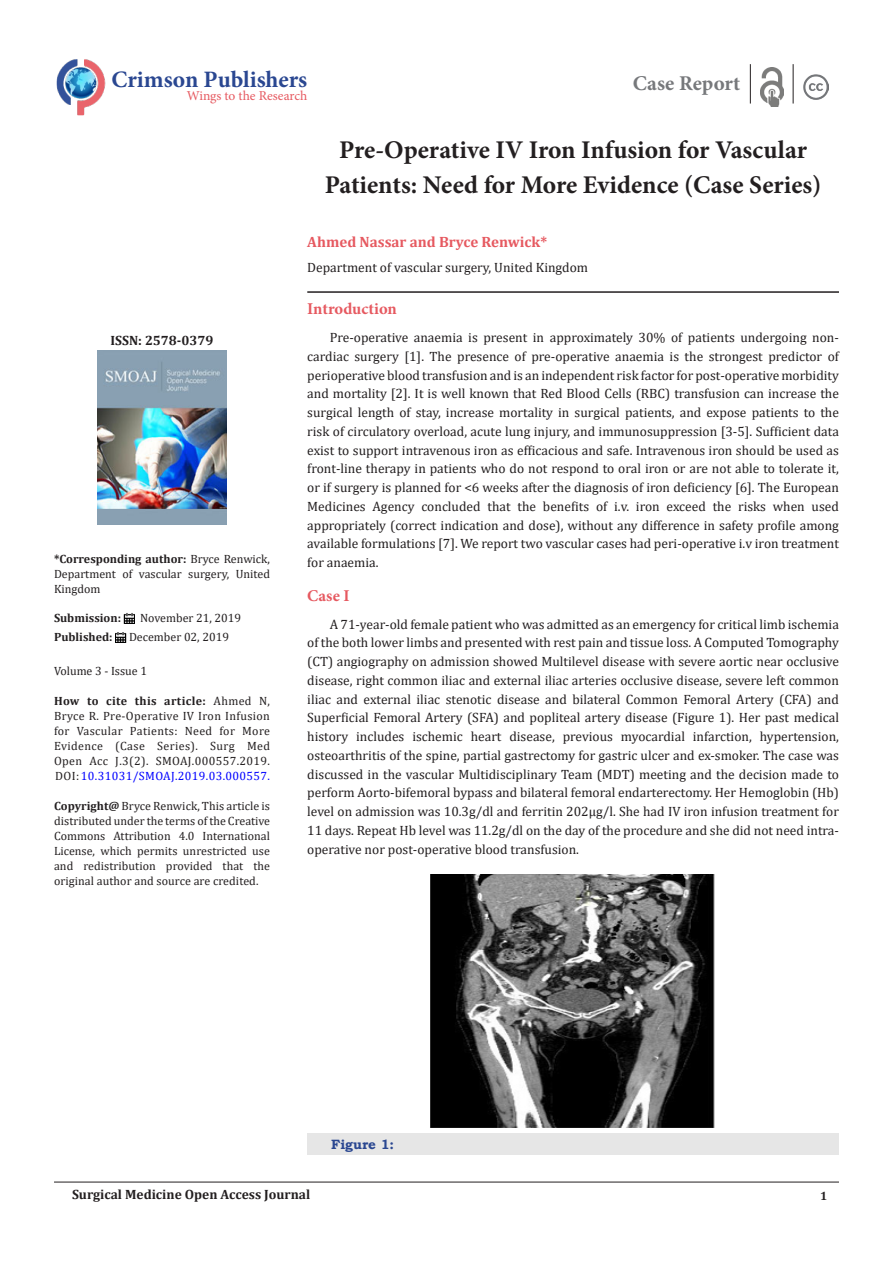
<style>
.page{position:relative;width:893px;height:1263px;background:#fff}
.page>*{position:absolute;margin:0;border:0;box-sizing:border-box;transform-origin:0 0}
.t1{font:700 25.5px/34.5px "Minion Pro";color:#231f20;text-align:center}
.t2{font:700 23.55px "Minion Pro";color:#2a4791}
.t3{font:700 21px "Minion Pro";letter-spacing:.005em;color:#76787b}
.No_Spacing{font:700 16.5px "Minion Pro";letter-spacing:-.005em;color:#e65960}
.t4{font:700 15px "Cambria";color:#e65960}
.t5{font:13.5px/18.8px "Cambria";color:#231f20;text-align:justify}
.t6{font:700 13.5px "Cambria";color:#231f20}
.t7{font:13.5px "Minion Pro";color:#e65960}
.t8{font:700 13.5px "Bookman Old Style";color:#2a4791}
.t9{font:12px/15px "Cambria";color:#231f20;text-align:justify}
.t10{font:700 12px "Cambria";color:#231f20}
.s1{font-weight:700}
.s2{color:#00f}
</style>
<div class="page">
<hr style="left:54px;top:1182px;width:785px;height:1px;background:#231f20">
<hr style="left:307px;top:291px;width:532px;height:2px;background:#231f20">
<div style="left:307px;top:1133px;width:532px;height:22px;background:#e6e6e6"></div>
<img style="left:430px;top:875px;width:285px;height:252px">
<img style="left:56px;top:59px;width:50px;height:57px">
<hr style="left:750px;top:64px;width:1px;height:40px;background:#231f20">
<img style="left:760px;top:67px;width:23px;height:40px">
<hr style="left:793px;top:64px;width:1px;height:40px;background:#231f20">
<img style="left:803px;top:74px;width:26px;height:26px">
<svg style="left:124px;top:613px;width:11px;height:10px"></svg>
<svg style="left:115px;top:632px;width:11px;height:11px"></svg>
<img style="left:97px;top:351px;width:130px;height:173px">
<p class="t2" style="left:111px;top:63px;width:197px">Crimson Publishers</p>
<p class="t7" style="left:187px;top:87px;width:122px">Wings to the Research</p>
<p class="t3" style="left:633px;top:69px;width:109px">Case Report</p>
<p class="t6" style="left:110px;top:331px;width:104px">ISSN: 2578-0379</p>
<p class="t9" style="left:54px;top:552px;width:218px"><span class="s1">*Corresponding author:</span> Bryce Renwick, Department of vascular surgery, United Kingdom</p>
<p class="t10" style="left:54px;top:609px;width:69px">Submission:</p>
<p class="t9" style="left:140px;top:610px;width:103px">November 21, 2019</p>
<p class="t10" style="left:54px;top:629px;width:60px">Published:</p>
<p class="t9" style="left:129px;top:630px;width:101px">December 02, 2019</p>
<p class="t9" style="left:54px;top:663px;width:95px">Volume 3 - Issue 1</p>
<p class="t9" style="left:54px;top:693px;width:218px"><span class="s1">How to cite this article:</span> Ahmed N, Bryce R. Pre-Operative IV Iron Infusion for Vascular Patients: Need for More Evidence (Case Series). Surg Med Open Acc J.3(2). SMOAJ.000557.2019.<br>DOI: <span class="s2">10.31031/SMOAJ.2019.03.000557.</span></p>
<p class="t9" style="left:54px;top:798px;width:218px"><span class="s1">Copyright@</span> Bryce Renwick, This article is distributed under the terms of the Creative Commons Attribution 4.0 International License, which permits unrestricted use and redistribution provided that the original author and source are credited.</p>
<p class="t1" style="left:325px;top:132px;width:498px">Pre-Operative IV Iron Infusion for Vascular<br>Patients: Need for More Evidence (Case Series)</p>
<p class="t4" style="left:307px;top:231px;width:241px">Ahmed Nassar and Bryce Renwick*</p>
<p class="t5" style="left:307px;top:258px;width:282px">Department of vascular surgery, United Kingdom</p>
<p class="No_Spacing" style="left:307px;top:297px;width:91px">Introduction</p>
<p class="t5" style="left:307px;top:328px;width:533px;text-indent:22px">Pre-operative anaemia is present in approximately 30% of patients undergoing non&shy;cardiac surgery [1]. The presence of pre-operative anaemia is the strongest predictor of perioperative blood transfusion and is an independent risk factor for post-operative morbidity and mortality [2]. It is well known that Red Blood Cells (RBC) transfusion can increase the surgical length of stay, increase mortality in surgical patients, and expose patients to the risk of circulatory overload, acute lung injury, and immunosuppression [3-5]. Sufficient data exist to support intravenous iron as efficacious and safe. Intravenous iron should be used as front-line therapy in patients who do not respond to oral iron or are not able to tolerate it, or if surgery is planned for &lt;6 weeks after the diagnosis of iron deficiency [6]. The European Medicines Agency concluded that the benefits of i.v. iron exceed the risks when used appropriately (correct indication and dose), without any difference in safety profile among available formulations [7]. We report two vascular cases had peri-operative i.v iron treatment for anaemia.</p>
<p class="No_Spacing" style="left:307px;top:584px;width:44px">Case I</p>
<p class="t5" style="left:307px;top:614px;width:533px;text-indent:22px">A 71-year-old female patient who was admitted as an emergency for critical limb ischemia of the both lower limbs and presented with rest pain and tissue loss. A Computed Tomography (CT) angiography on admission showed Multilevel disease with severe aortic near occlusive disease, right common iliac and external iliac arteries occlusive disease, severe left common iliac and external iliac stenotic disease and bilateral Common Femoral Artery (CFA) and Superficial Femoral Artery (SFA) and popliteal artery disease (Figure 1). Her past medical history includes ischemic heart disease, previous myocardial infarction, hypertension, osteoarthritis of the spine, partial gastrectomy for gastric ulcer and ex-smoker. The case was discussed in the vascular Multidisciplinary Team (MDT) meeting and the decision made to perform Aorto-bifemoral bypass and bilateral femoral endarterectomy. Her Hemoglobin (Hb) level on admission was 10.3g/dl and ferritin 202µg/l. She had IV iron infusion treatment for 11 days. Repeat Hb level was 11.2g/dl on the day of the procedure and she did not need intra&shy;operative nor post-operative blood transfusion.</p>
<p class="t8" style="left:331px;top:1134px;width:64px">Figure 1:</p>
<p class="t6" style="left:72px;top:1185px;width:240px">Surgical Medicine Open Access Journal</p>
<p class="t10" style="left:820px;top:1187px;width:9px">1</p>
</div>
